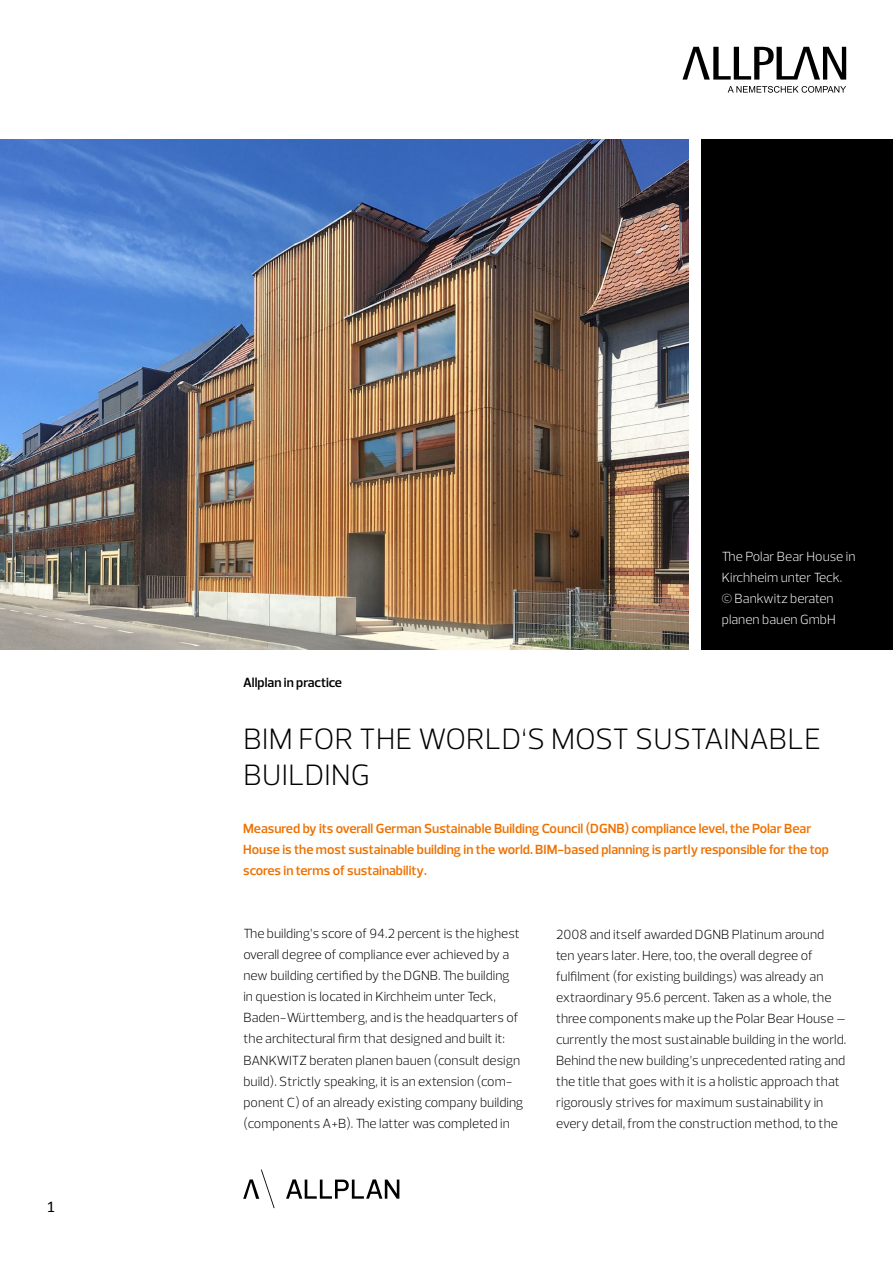
<style>
.page{position:relative;width:893px;height:1263px;background:#fff}
.page>*{position:absolute;margin:0;border:0;box-sizing:border-box;transform-origin:0 0}
.t1{font:300 30px/36px "Prelo";color:#000}
.t2{font:16.5px "Calibri";color:#000}
.t3{font:300 13.5px/21px "Prelo";color:#000}
.t4{font:600 13.5px/21px "Prelo";color:#ee7100}
.t5{font:300 13.5px/21px "Prelo";color:#fff}
.t6{font:600 13.5px "Prelo";color:#000}
</style>
<div class="page">
<div style="left:702px;top:139px;width:191px;height:510px;background:#000"></div>
<svg style="left:682px;top:47px;width:164px;height:33px"></svg>
<svg style="left:728px;top:86px;width:118px;height:7px"></svg>
<svg style="left:286px;top:1179px;width:113px;height:20px"></svg>
<svg style="left:243px;top:1169px;width:32px;height:39px"></svg>
<img style="left:0;top:139px;width:689px;height:510px">
<p class="t2" style="left:47px;top:1197px;width:10px">1</p>
<p class="t6" style="left:243px;top:674px;width:100px">Allplan in practice</p>
<p class="t5" style="left:722px;top:545px;width:135px">The Polar Bear House in<br>Kirchheim unter Teck. © Bankwitz beraten planen bauen GmbH</p>
<h1 class="t1" style="left:243px;top:721px;width:579px">BIM for the world‘s most sustainable building</h1>
<p class="t4" style="left:243px;top:818px;width:587px">Measured by its overall German Sustainable Building Council (DGNB) compliance level, the Polar Bear<br>House is the most sustainable building in the world. BIM-based planning is partly responsible for the top scores in terms of sustainability.</p>
<p class="t3" style="left:243px;top:923px;width:278px">The building’s score of 94.2 percent is the highest overall degree of compliance ever achieved by a new building certified by the DGN</p>
<p class="t3" style="left:243px;top:965px;width:281px;text-indent:186px">B. The building<br>in question is located in Kirchheim unter Teck, Baden-Württemberg, and is the headquarters of the architectural firm that designed and built it:<br>BAN KWITZ beraten planen bauen (consult design build). Strictly speaking, it is an extension (com&shy;ponent C) of an already existing company building (components A+B). The latter was completed in</p>
<p class="t3" style="left:556px;top:923px;width:292px;text-indent:165px">B Platinum around<br>ten years later. Here, too, the overall degree of fulfilment (for existing buildings) was already an extraordinary 95.6 percent. Taken as a whole, the three components make up the Polar Bear House – currently the most sustainable building in the world.<br>Behind the new building’s unprecedented rating and the title that goes with it is a holistic approach that rigorously strives for maximum sustainability in every detail, from the construction method, to the</p>
<p class="t3" style="left:556px;top:923px;width:148px">2008 and itself awarded DGN</p>
</div>
